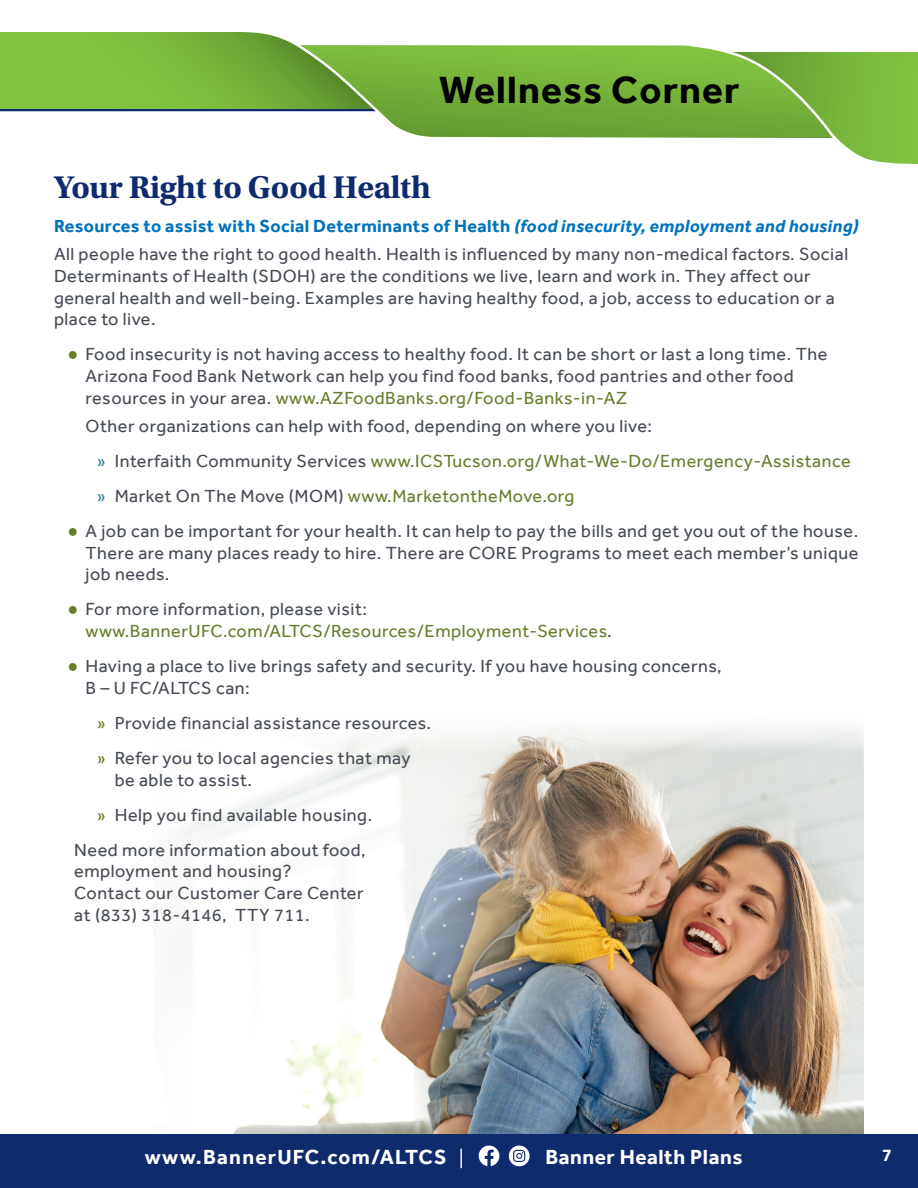
<style>
.page{position:relative;width:918px;height:1188px;background:#fff}
.page>*{position:absolute;margin:0;border:0;box-sizing:border-box;transform-origin:0 0}
.t1{font:700 39px "Effra";letter-spacing:.03em;color:#000}
.t2{font:700 33px "Utopia Std";letter-spacing:-.01em;color:#0d2b6d}
.t3{font:700 21px "Effra";letter-spacing:.06em;color:#fff}
.t4{font:700 21px "Effra";letter-spacing:.025em;color:#fff}
.t5{font:18px/21.6px "Effra";letter-spacing:.03em;color:#464b54}
.t6{font:18px/21.6px "Effra";letter-spacing:.03em;color:#667e2d}
.t7{font:700 18px "Effra";letter-spacing:.02em;color:#0072bc}
.t8{font:700 18px "Effra";color:#fff}
.s1{font-style:italic}
.s2{font-family:"Times New Roman";color:#667e28}
.s3{color:#667e2d}
.s4{color:#3a7e8f}
.s5{color:#464b54}
.s6{color:#667e28}
.s7{font-family:"Futura Std";font-weight:400;font-size:19.5px}
</style>
<div class="page">
<div style="left:0;top:1134px;width:918px;height:54px;background:#0d2b6d"></div>
<img style="left:154px;top:726px;width:710px;height:408px">
<svg style="left:0;top:109px;width:293px;height:3px"></svg>
<svg style="left:0;top:32px;width:293px;height:77px;background:#7bba3e"></svg>
<svg style="left:838px;top:52px;width:80px;height:112px;background:#82bf48"></svg>
<svg style="left:293px;top:44px;width:545px;height:96px;background:#82b750"></svg>
<div style="left:509px;top:1146px;width:21px;height:20px;background:#fff;border-radius:50%"></div>
<svg style="left:513px;top:1150px;width:12px;height:12px"></svg>
<svg style="left:479px;top:1146px;width:20px;height:20px"></svg>
<h2 class="t1" style="left:439px;top:67px;width:302px">Wellness Corner</h2>
<h3 class="t2" style="left:54px;top:168px;width:378px">Your Right to Good Health</h3>
<p class="t7" style="left:54px;top:215px;width:806px">Resources to assist with Social Determinants of Health <span class="s1">(food insecurity, employment and housing)</span></p>
<p class="t5" style="left:54px;top:243px;width:796px">All people have the right to good health. Health is influenced by many non-medical factors. Social Determinants of Health (SDOH) are the conditions we live, learn and work in. They affect our general health and well-being. Examples are having healthy food, a job, access to education or a place to live.</p>
<p class="t5" style="left:86px;top:343px;width:743px;text-indent:-18px"><span class="s2">●</span> Food insecurity is not having access to healthy food. It can be short or last a long time. The<br>Arizona Food Bank Network can help you find food banks, food pantries and other food resources in your area. <span class="s3">www.AZFoodBanks.org/Food-Banks-in-AZ</span></p>
<p class="t5" style="left:86px;top:415px;width:568px">Other organizations can help with food, depending on where you live:</p>
<p class="t6" style="left:97px;top:450px;width:755px"><span class="s4">»</span> <span class="s5">Interfaith Community Services</span> www.ICSTucson.org/What-We-Do/Emergency-Assistance</p>
<p class="t6" style="left:97px;top:485px;width:479px"><span class="s4">»</span> <span class="s5">Market On The Move (MOM)</span> www.MarketontheMove.org</p>
<p class="t5" style="left:86px;top:520px;width:774px;text-align:justify;text-indent:-18px"><span class="s2">●</span> A job can be important for your health. It can help to pay the bills and get you out of the house.<br>There are many places ready to hire. There are CORE Programs to meet each member’s unique job needs.</p>
<p class="t6" style="left:86px;top:598px;width:528px;text-indent:-18px"><span class="s2">●</span> <span class="s5">For more information, please visit: </span>www.BannerUFC.com/ALTCS/Resources/Employment-Services<span class="s5">.</span></p>
<p class="t5" style="left:86px;top:655px;width:638px;text-indent:-18px"><span class="s2">●</span> Having a place to live brings safety and security. If you have housing concerns,<br>B – U FC/ALTCS can:</p>
<p class="t5" style="left:97px;top:712px;width:336px"><span class="s6">»</span> Provide financial assistance resources.</p>
<p class="t5" style="left:115px;top:747px;width:297px;text-indent:-18px"><span class="s6">»</span> Refer you to local agencies that may be able to assist.</p>
<p class="t5" style="left:97px;top:804px;width:277px"><span class="s6">»</span> Help you find available housing.</p>
<p class="t5" style="left:74px;top:839px;width:293px">Need more information about food, employment and housing?<br>Contact our Customer Care Center at (833) 318-4146, TTY 711.</p>
<p class="t3" style="left:145px;top:1144px;width:324px">www.BannerUFC.com/ALTCS <span class="s7">|</span></p>
<p class="t4" style="left:545px;top:1144px;width:199px">Banner Health Plans</p>
<p class="t8" style="left:882px;top:1145px;width:11px">7</p>
</div>
